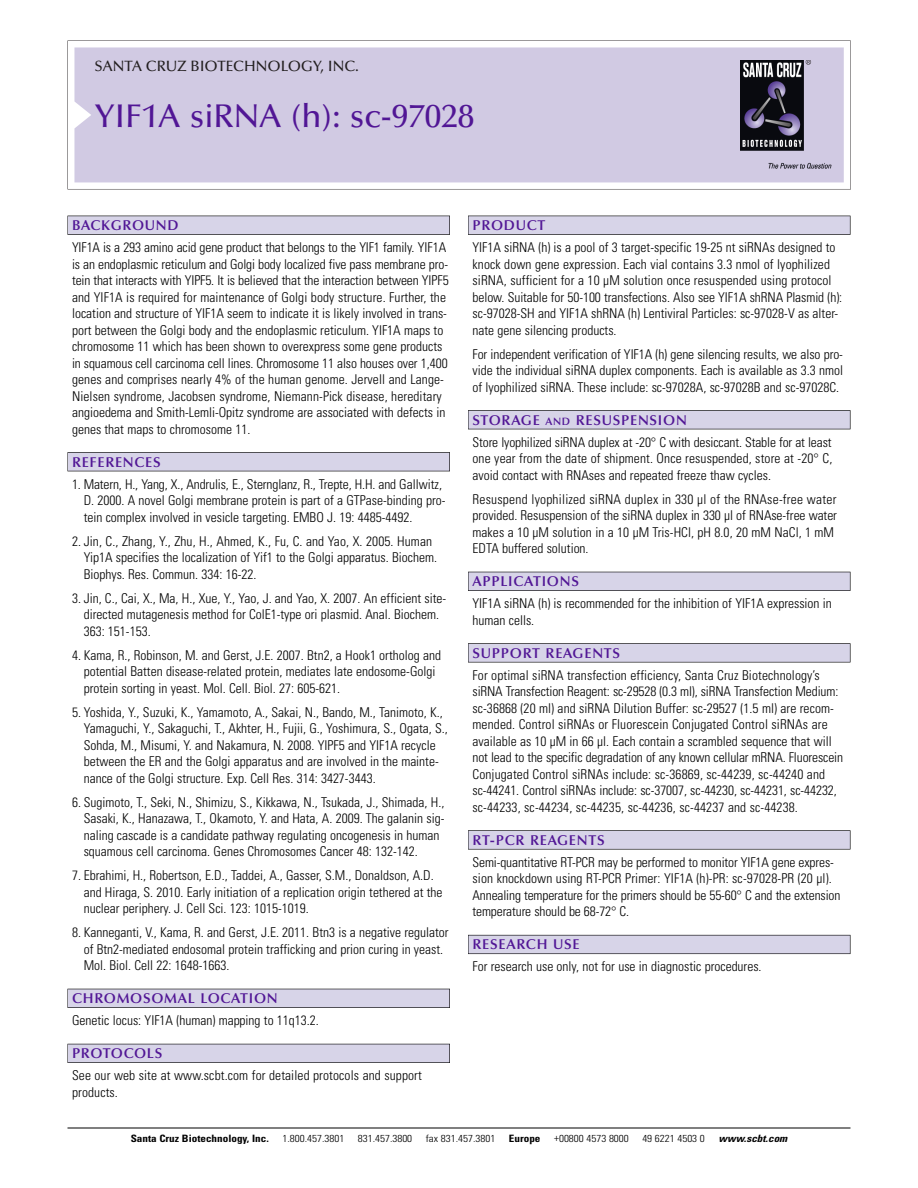
<style>
.page{position:relative;width:918px;height:1188px;background:#fff}
.page>*{position:absolute;margin:0;border:0;box-sizing:border-box;transform-origin:0 0}
.t1{font:500 33px "Optima";color:#511695}
.t2{font:500 15px "Optima";color:#231f20}
.t3{font:600 14.25px "Optima";letter-spacing:.05em;color:#511695}
.t4{font:300 condensed 13.5px/16.5px "Univers";color:#000}
.t5{font:300 condensed 10.2px "Univers";color:#000;scale:1.1 1}
.t6{font:700 condensed 10.2px "Univers";color:#000;scale:1.1 1}
.t7{font:italic 700 condensed 10.2px "Univers";color:#000;scale:1.1 1}
.s1{font-size:10.65px}
</style>
<div class="page">
<svg style="left:68px;top:40px;width:783px;height:149px"></svg>
<div style="left:74px;top:47px;width:770px;height:135px;background:#d1cae3"></div>
<img style="left:741px;top:60px;width:90px;height:108px">
<div style="left:68px;top:216px;width:382px;height:19px;background:#535256"></div>
<div style="left:68px;top:216px;width:381px;height:18px;background:#d7d4e8"></div>
<div style="left:68px;top:452px;width:382px;height:19px;background:#515155"></div>
<div style="left:68px;top:453px;width:381px;height:18px;background:#d7d4e8"></div>
<div style="left:68px;top:989px;width:382px;height:19px;background:#515057"></div>
<div style="left:68px;top:989px;width:381px;height:18px;background:#d7d4e8"></div>
<div style="left:68px;top:1044px;width:382px;height:19px;background:#535259"></div>
<div style="left:68px;top:1044px;width:381px;height:18px;background:#d7d4e8"></div>
<div style="left:468px;top:216px;width:382px;height:19px;background:#535256"></div>
<div style="left:468px;top:216px;width:382px;height:18px;background:#d7d4e8"></div>
<div style="left:468px;top:410px;width:382px;height:19px;background:#515155"></div>
<div style="left:468px;top:411px;width:382px;height:18px;background:#d7d4e8"></div>
<div style="left:468px;top:572px;width:382px;height:19px;background:#515057"></div>
<div style="left:468px;top:572px;width:382px;height:18px;background:#d7d4e8"></div>
<div style="left:468px;top:643px;width:382px;height:19px;background:#575659"></div>
<div style="left:468px;top:644px;width:382px;height:18px;background:#d7d4e8"></div>
<svg style="left:468px;top:830px;width:382px;height:20px"></svg>
<div style="left:468px;top:831px;width:382px;height:18px;background:#d7d4e8"></div>
<div style="left:468px;top:935px;width:382px;height:19px;background:#64626c"></div>
<div style="left:468px;top:935px;width:382px;height:18px;background:#d7d4e8"></div>
<hr style="left:68px;top:1128px;width:782px;height:1px;background:#000">
<p class="t2" style="left:94px;top:60px;width:266px">SANTA CRUZ BIOTECHNOLOGY, INC.</p>
<p class="t1" style="left:94px;top:102px;width:381px">YIF1A siRNA (h): sc-97028</p>
<p class="t3" style="left:72px;top:219px;width:108px">BACKGROUND</p>
<p class="t4" style="left:72px;top:240px;width:378px">YIF1A is a 293 amino acid gene product that belongs to the YIF1 family. YIF1A is an endoplasmic reticulum and Golgi body localized five pass membrane pro&shy;tein that interacts with YIPF5. It is believed that the interaction between YIPF5 and YIF1A is required for maintenance of Golgi body structure. Further, the location and structure of YIF1A seem to indicate it is likely involved in trans&shy;port between the Golgi body and the endoplasmic reticulum. YIF1A maps to chromosome 11 which has been shown to overexpress some gene products in squamous cell carcinoma cell lines. Chromosome 11 also houses over 1,400 genes and comprises nearly 4% of the human genome. Jervell and Lange-Nielsen syndrome, Jacobsen syndrome, Niemann-Pick disease, hereditary angioedema and Smith-Lemli-Opitz syndrome are associated with defects in genes that maps to chromosome 11.</p>
<p class="t3" style="left:72px;top:456px;width:90px">REFERENCES</p>
<p class="t4" style="left:84px;top:477px;width:363px;text-indent:-12px">1. Matern, H., Yang, X., Andrulis, E., Sternglanz, R., Trepte, H.H. and Gallwitz,<br>D. 2000. A novel Golgi membrane protein is part of a GTPase-binding pro&shy;tein complex involved in vesicle targeting. EMBO J. 19: 4485-4492.</p>
<p class="t4" style="left:84px;top:534px;width:355px;text-indent:-12px">2. Jin, C., Zhang, Y., Zhu, H., Ahmed, K., Fu, C. and Yao, X. 2005. Human<br>Yip1A specifies the localization of Yif1 to the Golgi apparatus. Biochem.<br>Biophys. Res. Commun. 334: 16-22.</p>
<p class="t4" style="left:84px;top:591px;width:364px;text-indent:-12px">3. Jin, C., Cai, X., Ma, H., Xue, Y., Yao, J. and Yao, X. 2007. An efficient site&shy;directed mutagenesis method for ColE1-type ori plasmid. Anal. Biochem.<br>363: 151-153.</p>
<p class="t4" style="left:84px;top:648px;width:359px;text-indent:-12px">4. Kama, R., Robinson, M. and Gerst, J.E. 2007. Btn2, a Hook1 ortholog and potential Batten disease-related protein, mediates late endosome-Golgi protein sorting in yeast. Mol. Cell. Biol. 27: 605-621.</p>
<p class="t4" style="left:84px;top:705px;width:366px;text-indent:-12px">5. Yoshida, Y., Suzuki, K., Yamamoto, A., Sakai, N., Bando, M., Tanimoto, K., Yamaguchi, Y., Sakaguchi, T., Akhter, H., Fujii, G., Yoshimura, S., Ogata, S., Sohda, M., Misumi, Y. and Nakamura, N. 2008. YIPF5 and YIF1A recycle between the ER and the Golgi apparatus and are involved in the mainte&shy;nance of the Golgi structure. Exp. Cell Res. 314: 3427-3443.</p>
<p class="t4" style="left:84px;top:795px;width:362px;text-indent:-12px">6. Sugimoto, T., Seki, N., Shimizu, S., Kikkawa, N., Tsukada, J., Shimada, H., Sasaki, K., Hanazawa, T., Okamoto, Y. and Hata, A. 2009. The galanin sig&shy;naling cascade is a candidate pathway regulating oncogenesis in human squamous cell carcinoma. Genes Chromosomes Cancer 48: 132-142.</p>
<p class="t4" style="left:84px;top:868px;width:360px;text-indent:-12px">7. Ebrahimi, H., Robertson, E.D., Taddei, A., Gasser, S.M., Donaldson, A.D. and Hiraga, S. 2010. Early initiation of a replication origin tethered at the nuclear periphery. J. Cell Sci. 123: 1015-1019.</p>
<p class="t4" style="left:84px;top:925px;width:367px;text-indent:-12px">8. Kanneganti, V., Kama, R. and Gerst, J.E. 2011. Btn3 is a negative regulator of Btn2-mediated endosomal protein trafficking and prion curing in yeast.<br>Mol. Biol. Cell 22: 1648-1663.</p>
<p class="t3" style="left:72px;top:992px;width:207px">CHROMOSOMAL LOCATION</p>
<p class="t4" style="left:72px;top:1014px;width:248px">Genetic locus: YIF1A (human) mapping to 11q13.2.</p>
<p class="t3" style="left:72px;top:1047px;width:92px">PROTOCOLS</p>
<p class="t4" style="left:72px;top:1069px;width:351px">See our web site at www.scbt.com for detailed protocols and support products.</p>
<p class="t3" style="left:473px;top:219px;width:74px">PRODUCT</p>
<p class="t4" style="left:473px;top:240px;width:371px">YIF1A siRNA (h) is a pool of 3 target-specific 19-25 nt siRNAs designed to knock down gene expression. Each vial contains 3.3 nmol of lyophilized siRNA, sufficient for a 10 µM solution once resuspended using protocol below. Suitable for 50-100 transfections. Also see YIF1A shRNA Plasmid (h): sc-97028-SH and YIF1A shRNA (h) Lentiviral Particles: sc-97028-V as alter&shy;nate gene silencing products.</p>
<p class="t4" style="left:473px;top:347px;width:372px;text-align:justify">For independent verification of YIF1A (h) gene silencing results, we also pro&shy;vide the individual siRNA duplex components. Each is available as 3.3 nmol of lyophilized siRNA. These include: sc-97028A, sc-97028B and sc-97028C.</p>
<p class="t3" style="left:473px;top:414px;width:216px">STORAGE <span class="s1">AND</span> RESUSPENSION</p>
<p class="t4" style="left:473px;top:435px;width:361px;text-align:justify">Store lyophilized siRNA duplex at -20° C with desiccant. Stable for at least one year from the date of shipment. Once resuspended, store at -20° C, avoid contact with RNAses and repeated freeze thaw cycles.</p>
<p class="t4" style="left:473px;top:492px;width:366px">Resuspend lyophilized siRNA duplex in 330 µl of the RNAse-free water provided. Resuspension of the siRNA duplex in 330 µl of RNAse-free water makes a 10 µM solution in a 10 µM Tris-HCl, pH 8.0, 20 mM NaCl, 1 mM EDTA buffered solution.</p>
<p class="t3" style="left:473px;top:575px;width:108px">APPLICATIONS</p>
<p class="t4" style="left:473px;top:597px;width:361px">YIF1A siRNA (h) is recommended for the inhibition of YIF1A expression in human cells.</p>
<p class="t3" style="left:473px;top:647px;width:149px">SUPPORT REAGENTS</p>
<p class="t4" style="left:473px;top:668px;width:372px">For optimal siRNA transfection efficiency, Santa Cruz Biotechnology’s siRNA Transfection Reagent: sc-29528 (0.3 ml), siRNA Transfection Medium: sc-36868 (20 ml) and siRNA Dilution Buffer: sc-29527 (1.5 ml) are recom&shy;mended. Control siRNAs or Fluorescein Conjugated Control siRNAs are available as 10 µM in 66 µl. Each contain a scrambled sequence that will not lead to the specific degradation of any known cellular mRNA. Fluorescein Conjugated Control siRNAs include: sc-36869, sc-44239, sc-44240 and sc-44241. Control siRNAs include: sc-37007, sc-44230, sc-44231, sc-44232, sc-44233, sc-44234, sc-44235, sc-44236, sc-44237 and sc-44238.</p>
<p class="t3" style="left:473px;top:834px;width:134px">RT-PCR REAGENTS</p>
<p class="t4" style="left:473px;top:855px;width:369px">Semi-quantitative RT-PCR may be performed to monitor YIF1A gene expres&shy;sion knockdown using RT-PCR Primer: YIF1A (h)-PR: sc-97028-PR (20 µl).<br>Annealing temperature for the primers should be 55-60° C and the extension temperature should be 68-72° C.</p>
<p class="t3" style="left:473px;top:939px;width:109px">RESEARCH USE</p>
<p class="t4" style="left:473px;top:960px;width:291px">For research use only, not for use in diagnostic procedures.</p>
<p class="t6" style="left:131px;top:1135px;width:127px">Santa Cruz Biotechnology, Inc.</p>
<p class="t5" style="left:282px;top:1135px;width:58px">1.800.457.3801</p>
<p class="t5" style="left:358px;top:1135px;width:51px">831.457.3800</p>
<p class="t5" style="left:426px;top:1135px;width:65px">fax 831.457.3801</p>
<p class="t6" style="left:509px;top:1135px;width:30px">Europe</p>
<p class="t5" style="left:554px;top:1135px;width:69px">+00800 4573 8000</p>
<p class="t5" style="left:642px;top:1135px;width:58px">49 6221 4503 0</p>
<p class="t7" style="left:719px;top:1135px;width:66px">www.scbt.com</p>
</div>
